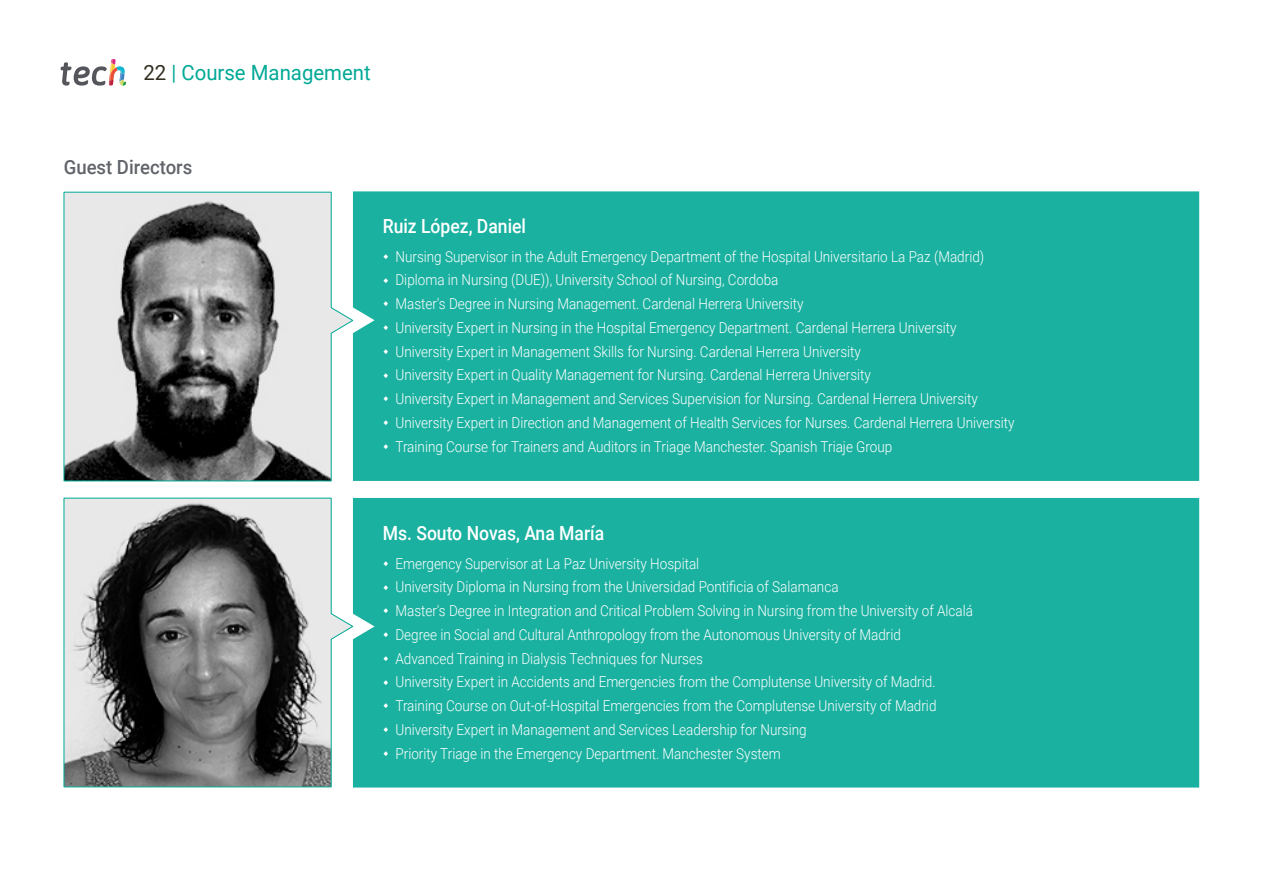
<style>
.page{position:relative;width:1263px;height:893px;background:#fff}
.page>*{position:absolute;margin:0;border:0;box-sizing:border-box;transform-origin:0 0}
.t1{font:21px "Roboto";color:#00a996}
.t2{font:500 19.5px "Roboto";color:#fff;scale:.9 1}
.t3{font:500 19.5px "Roboto";color:#61646a;scale:.95 1}
.t4{font:300 15px/23.7px "Roboto";color:#fff;scale:.9 1}
.s1{color:#312e20}
</style>
<div class="page">
<svg style="left:61px;top:59px;width:65px;height:27px"></svg>
<div style="left:353px;top:191px;width:846px;height:290px;background:#1ab1a0"></div>
<div style="left:353px;top:498px;width:846px;height:289px;background:#1ab1a0"></div>
<svg style="left:64px;top:192px;width:289px;height:289px;background:#a1a3a2"></svg>
<svg style="left:64px;top:498px;width:289px;height:289px;background:#858686"></svg>
<svg style="left:384px;top:254px;width:4px;height:5px"></svg>
<svg style="left:384px;top:278px;width:4px;height:5px"></svg>
<svg style="left:384px;top:301px;width:4px;height:5px"></svg>
<svg style="left:384px;top:325px;width:4px;height:5px"></svg>
<svg style="left:384px;top:349px;width:4px;height:5px"></svg>
<svg style="left:384px;top:373px;width:4px;height:5px"></svg>
<svg style="left:384px;top:396px;width:4px;height:5px"></svg>
<svg style="left:384px;top:420px;width:4px;height:5px"></svg>
<svg style="left:384px;top:444px;width:4px;height:5px"></svg>
<svg style="left:384px;top:561px;width:4px;height:5px"></svg>
<svg style="left:384px;top:585px;width:4px;height:5px"></svg>
<svg style="left:384px;top:608px;width:4px;height:5px"></svg>
<svg style="left:384px;top:632px;width:4px;height:5px"></svg>
<svg style="left:384px;top:656px;width:4px;height:5px"></svg>
<svg style="left:384px;top:680px;width:4px;height:5px"></svg>
<svg style="left:384px;top:703px;width:4px;height:5px"></svg>
<svg style="left:384px;top:727px;width:4px;height:5px"></svg>
<svg style="left:384px;top:751px;width:4px;height:5px"></svg>
<h1 class="t1" style="left:144px;top:57px;width:229px"><span class="s1">22</span> | Course Management</h1>
<h2 class="t3" style="left:64px;top:153px;width:137px">Guest Directors</h2>
<h2 class="t2" style="left:383px;top:212px;width:161px">Ruiz López, Daniel</h2>
<p class="t4" style="left:395px;top:244px;width:689px">Nursing Supervisor in the Adult Emergency Department of the Hospital Universitario La Paz (Madrid)<br>Diploma in Nursing (DUE)), University School of Nursing, Cordoba<br>Master's Degree in Nursing Management. Cardenal Herrera University<br>University Expert in Nursing in the Hospital Emergency Department. Cardenal Herrera University University Expert in Management Skills for Nursing. Cardenal Herrera University<br>University Expert in Quality Management for Nursing. Cardenal Herrera University<br>University Expert in Management and Services Supervision for Nursing. Cardenal Herrera University University Expert in Direction and Management of Health Services for Nurses. Cardenal Herrera University Training Course for Trainers and Auditors in Triage Manchester. Spanish Triaje Group</p>
<h2 class="t2" style="left:383px;top:519px;width:248px">Ms. Souto Novas, Ana María</h2>
<p class="t4" style="left:395px;top:551px;width:643px">Emergency Supervisor at La Paz University Hospital<br>University Diploma in Nursing from the Universidad Pontificia of Salamanca<br>Master's Degree in Integration and Critical Problem Solving in Nursing from the University of Alcalá Degree in Social and Cultural Anthropology from the Autonomous University of Madrid<br>Advanced Training in Dialysis Techniques for Nurses<br>University Expert in Accidents and Emergencies from the Complutense University of Madrid.<br>Training Course on Out-of-Hospital Emergencies from the Complutense University of Madrid University Expert in Management and Services Leadership for Nursing<br>Priority Triage in the Emergency Department. Manchester System</p>
</div>
